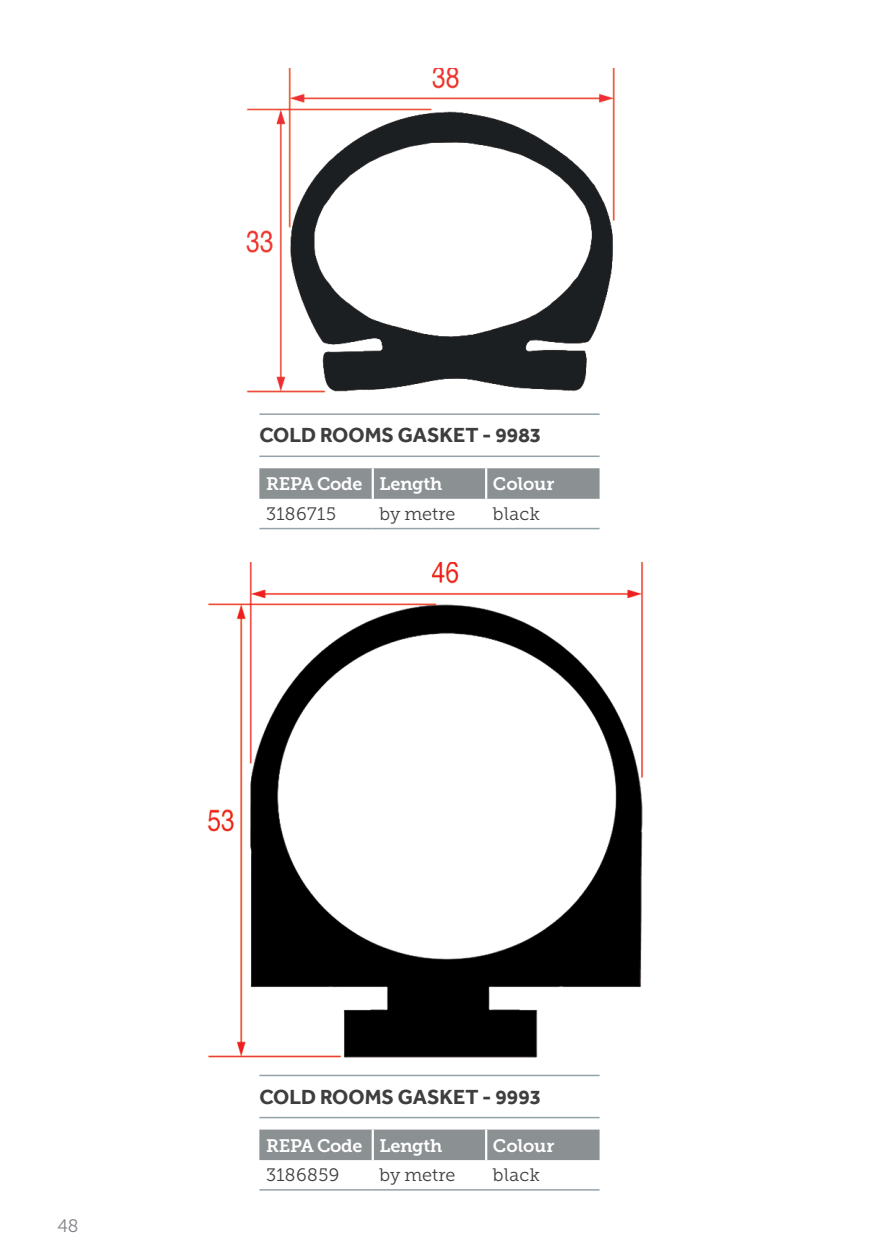
<style>
.page{position:relative;width:893px;height:1259px;background:#fff}
.page>*{position:absolute;margin:0;border:0;box-sizing:border-box;transform-origin:0 0}
.t1{font:700 21px "Effra";color:#3e3e3f}
.t2{font:18px "Museo Slab 700";letter-spacing:-.01em;color:#fff}
.t3{font:18px "Museo Slab 300";letter-spacing:.015em;color:#3e3e3f}
.t4{font:18px "Museo Slab 300";color:#808285}
</style>
<div class="page">
<img style="left:246px;top:68px;width:369px;height:325px">
<hr style="left:259px;top:413px;width:341px;height:2px;background:#94a2aa">
<hr style="left:259px;top:455px;width:341px;height:2px;background:#94a2aa">
<svg style="left:259px;top:468px;width:341px;height:31px;background:#8d9295"></svg>
<hr style="left:372px;top:468px;width:2px;height:31px;background:#fff">
<hr style="left:485px;top:468px;width:2px;height:31px;background:#fff">
<hr style="left:259px;top:528px;width:114px;height:1px;background:#94a2aa">
<hr style="left:373px;top:528px;width:113px;height:1px;background:#94a2aa">
<hr style="left:486px;top:528px;width:114px;height:1px;background:#94a2aa">
<img style="left:207px;top:562px;width:437px;height:495px">
<hr style="left:259px;top:1074px;width:341px;height:2px;background:#94a2aa">
<hr style="left:259px;top:1116px;width:341px;height:2px;background:#94a2aa">
<div style="left:259px;top:1129px;width:341px;height:31px;background:#8b9093"></div>
<hr style="left:372px;top:1129px;width:2px;height:31px;background:#fff">
<hr style="left:485px;top:1129px;width:2px;height:31px;background:#fff">
<hr style="left:259px;top:1189px;width:114px;height:1px;background:#94a2aa">
<hr style="left:373px;top:1189px;width:113px;height:1px;background:#94a2aa">
<hr style="left:486px;top:1189px;width:114px;height:1px;background:#94a2aa">
<p class="t1" style="left:259px;top:423px;width:283px">COLD ROOMS GASKET - 9983</p>
<p class="t2" style="left:266px;top:474px;width:178px">REPA Code Length</p>
<p class="t2" style="left:493px;top:474px;width:63px">Colour</p>
<p class="t3" style="left:266px;top:504px;width:71px">3186715</p>
<p class="t3" style="left:380px;top:504px;width:77px">by metre</p>
<p class="t3" style="left:493px;top:504px;width:49px">black</p>
<p class="t4" style="left:57px;top:1215px;width:23px">48</p>
<p class="t1" style="left:259px;top:1084px;width:283px">COLD ROOMS GASKET - 9993</p>
<p class="t2" style="left:266px;top:1135px;width:178px">REPA Code Length</p>
<p class="t2" style="left:493px;top:1135px;width:63px">Colour</p>
<p class="t3" style="left:266px;top:1165px;width:75px">3186859</p>
<p class="t3" style="left:380px;top:1165px;width:77px">by metre</p>
<p class="t3" style="left:493px;top:1165px;width:49px">black</p>
</div>
